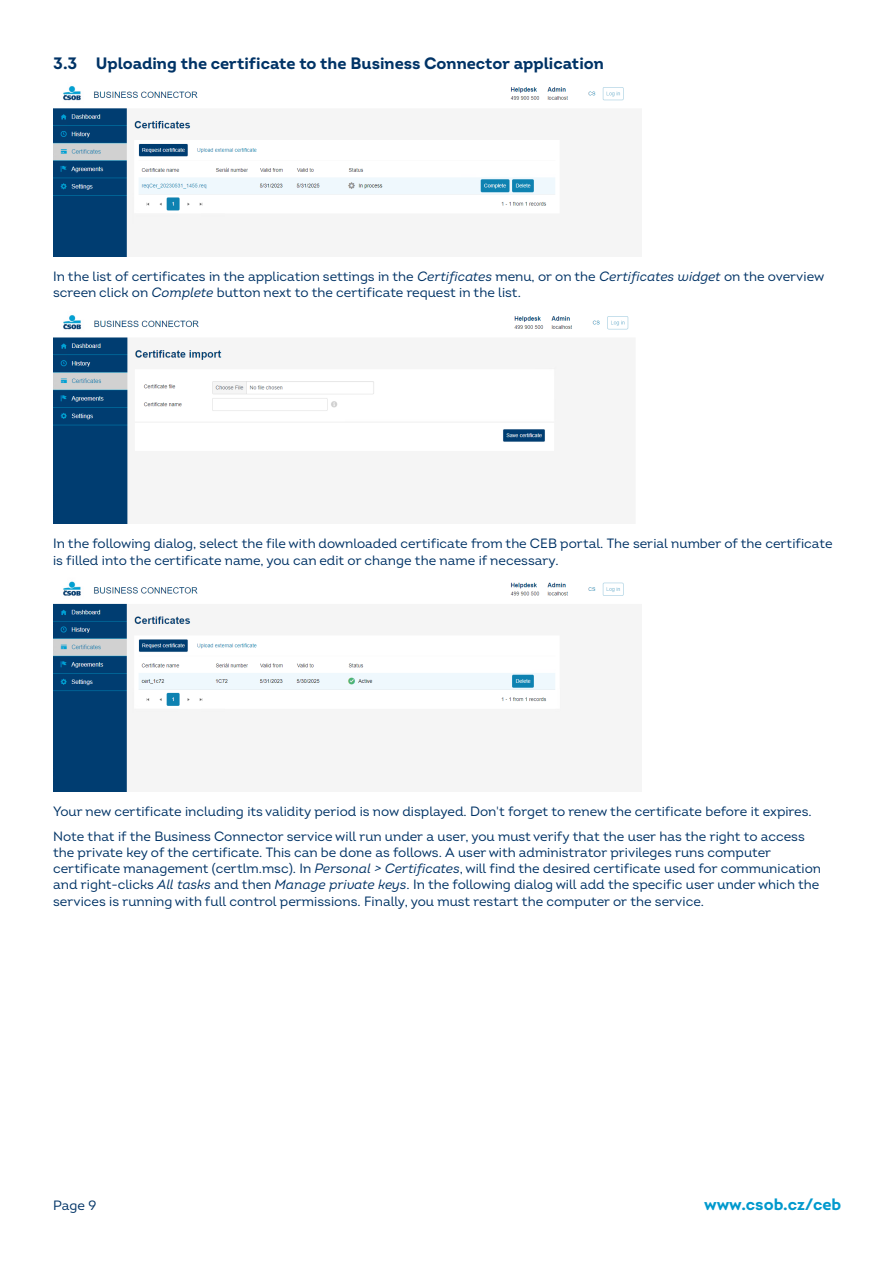
<style>
.page{position:relative;width:893px;height:1263px;background:#fff}
.page>*{position:absolute;margin:0;border:0;box-sizing:border-box;transform-origin:0 0}
.podnadpis_x_x{font:700 16.5px "Intro";color:#036}
.t1{font:700 16.5px "Intro";color:#0099cd}
.normal_text{font:13.5px/16.2px "Intro";color:#036}
.s1{font-style:italic}
</style>
<div class="page">
<img style="left:53px;top:86px;width:571px;height:170px">
<img style="left:53px;top:315px;width:576px;height:209px">
<img style="left:53px;top:581px;width:571px;height:210px">
<p class="podnadpis_x_x" style="left:53px;top:52px;width:552px">3.3 Uploading the certificate to the Business Connector application</p>
<p class="normal_text" style="left:53px;top:268px;width:773px">In the list of certificates in the application settings in the <span class="s1">Certificates</span> menu, or on the <span class="s1">Certificates widget</span> on the overview screen click on <span class="s1">Complete</span> button next to the certificate request in the list.</p>
<p class="normal_text" style="left:53px;top:536px;width:781px">In the following dialog, select the file with downloaded certificate from the CEB portal. The serial number of the certificate is filled into the certificate name, you can edit or change the name if necessary.</p>
<p class="normal_text" style="left:53px;top:803px;width:760px">Your new certificate including its validity period is now displayed. Don't forget to renew the certificate before it expires.</p>
<p class="normal_text" style="left:53px;top:828px;width:769px">Note that if the Business Connector service will run under a user, you must verify that the user has the right to access the private key of the certificate. This can be done as follows. A user with administrator privileges runs computer certificate management (certlm.msc). In <span class="s1">Personal &gt; Certificates</span>, will find the desired certificate used for communication and right-clicks <span class="s1">All tasks</span> and then <span class="s1">Manage private keys</span>. In the following dialog will add the specific user under which the services is running with full control permissions. Finally, you must restart the computer or the service.</p>
<p class="normal_text" style="left:53px;top:1197px;width:45px">Page 9</p>
<p class="t1" style="left:704px;top:1194px;width:139px">www.csob.cz/ceb</p>
</div>
